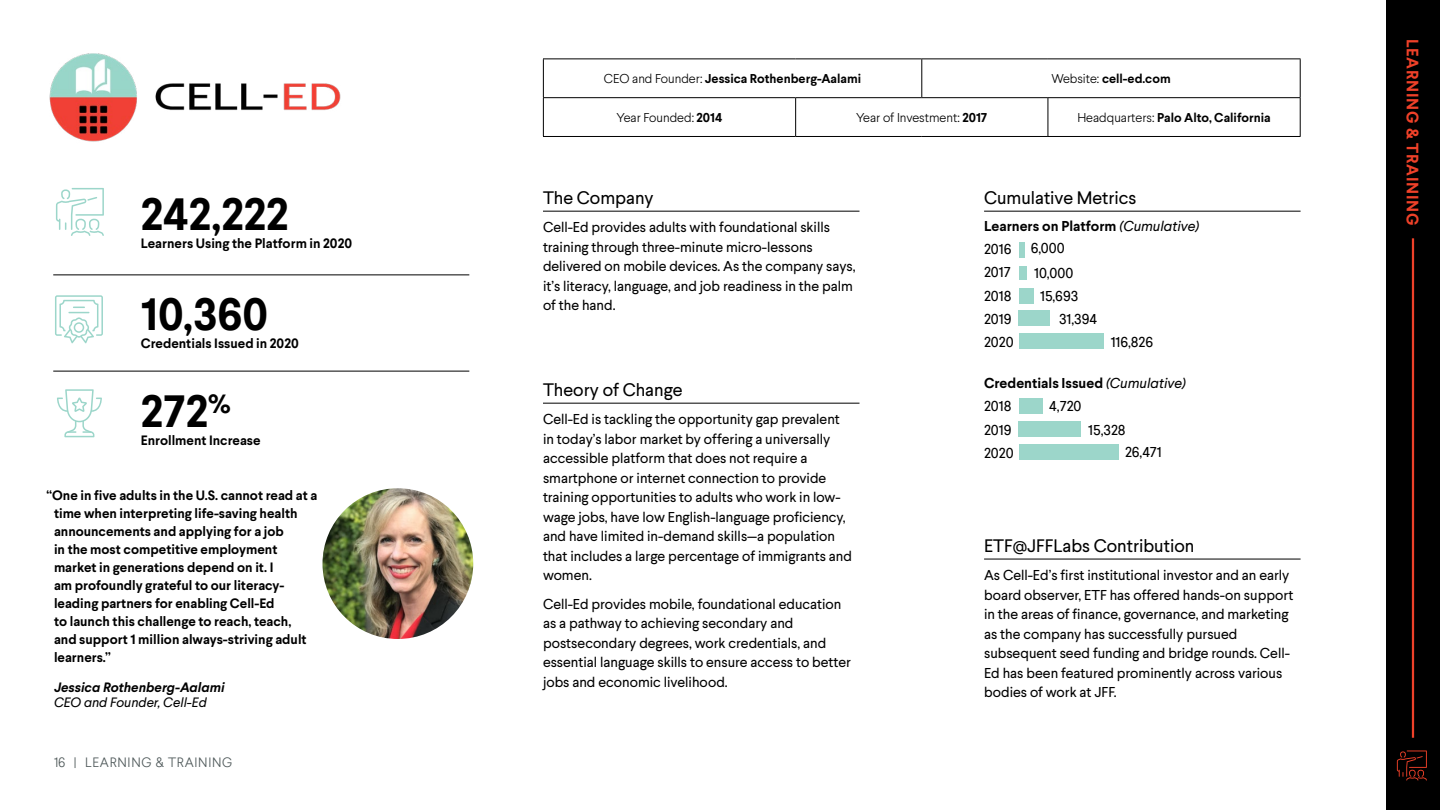
<style>
.page{position:relative;width:1440px;height:810px;background:#fff}
.page>*{position:absolute;margin:0;border:0;box-sizing:border-box;transform-origin:0 0}
.t1{font:700 45px/97.1px "Larsseit";color:#000}
.t2{font:18px "Larsseit";color:#000}
.t3{font:700 16.5px "Larsseit";letter-spacing:.045em;color:#ef4129}
.t4{font:14.25px/19.5px "Larsseit";color:#000}
.t5{font:700 14.25px/23.2px "Larsseit";color:#000}
.t6{font:700 13.5px/18px "Larsseit";color:#000}
.t7{font:italic 700 13.5px "Larsseit";color:#000}
.t8{font:italic 13.5px "Larsseit";color:#000}
.t9{font:300 13.5px "Larsseit";letter-spacing:.05em;color:#4d5758}
.t10{font:700 12.75px "Larsseit";color:#000}
.t11{font:300 12.75px "Larsseit";color:#000}
.s1{font-weight:300}
.s2{font-weight:700}
.s3{font-style:italic}
.s4{font-weight:400;font-style:italic}
.s5{font-weight:400}
</style>
<div class="page">
<hr style="left:543px;top:211px;width:317px;height:1px;background:#000">
<hr style="left:543px;top:403px;width:317px;height:1px;background:#000">
<hr style="left:984px;top:211px;width:317px;height:1px;background:#000">
<hr style="left:53px;top:274px;width:416px;height:1px;background:#000">
<hr style="left:53px;top:371px;width:416px;height:1px;background:#000">
<img style="left:322px;top:488px;width:151px;height:151px;border-radius:75px">
<hr style="left:984px;top:559px;width:317px;height:1px;background:#000">
<div style="left:1019px;top:242px;width:6px;height:16px;background:#9cd6ca"></div>
<div style="left:1019px;top:266px;width:8px;height:14px;background:#9cd6ca"></div>
<div style="left:1019px;top:288px;width:14px;height:15px;background:#9cd6ca"></div>
<div style="left:1019px;top:311px;width:31px;height:15px;background:#9cd6ca"></div>
<div style="left:1019px;top:333px;width:85px;height:16px;background:#9cd6ca"></div>
<div style="left:1019px;top:399px;width:23px;height:15px;background:#9cd6ca"></div>
<div style="left:1019px;top:421px;width:62px;height:16px;background:#9cd6ca"></div>
<div style="left:1019px;top:444px;width:100px;height:15px;background:#9cd6ca"></div>
<svg style="left:56px;top:188px;width:48px;height:48px"></svg>
<svg style="left:55px;top:295px;width:48px;height:48px"></svg>
<svg style="left:57px;top:389px;width:45px;height:48px"></svg>
<div style="left:1386px;top:0;width:54px;height:810px;background:#000"></div>
<hr style="left:543px;top:58px;width:253px;height:1px;background:#000">
<hr style="left:543px;top:59px;width:1px;height:38px;background:#000">
<hr style="left:796px;top:58px;width:126px;height:1px;background:#000">
<hr style="left:922px;top:58px;width:126px;height:1px;background:#000">
<hr style="left:921px;top:59px;width:1px;height:38px;background:#000">
<hr style="left:1048px;top:58px;width:253px;height:1px;background:#000">
<hr style="left:1300px;top:59px;width:1px;height:38px;background:#000">
<hr style="left:543px;top:97px;width:253px;height:1px;background:#000">
<hr style="left:543px;top:98px;width:1px;height:38px;background:#000">
<hr style="left:796px;top:97px;width:126px;height:1px;background:#000">
<hr style="left:795px;top:98px;width:1px;height:38px;background:#000">
<hr style="left:922px;top:97px;width:126px;height:1px;background:#000">
<hr style="left:1048px;top:97px;width:253px;height:1px;background:#000">
<hr style="left:1048px;top:98px;width:1px;height:38px;background:#000">
<hr style="left:1300px;top:98px;width:1px;height:38px;background:#000">
<hr style="left:543px;top:136px;width:253px;height:1px;background:#000">
<hr style="left:796px;top:136px;width:126px;height:1px;background:#000">
<hr style="left:922px;top:136px;width:126px;height:1px;background:#000">
<hr style="left:1048px;top:136px;width:253px;height:1px;background:#000">
<img style="left:49px;top:53px;width:292px;height:89px">
<hr style="left:1412px;top:238px;width:2px;height:500px;background:#ef4129">
<svg style="left:1397px;top:751px;width:30px;height:30px"></svg>
<h1 class="t1" style="left:141px;top:165px;width:149px">242,222</h1>
<p class="t6" style="left:141px;top:234px;width:213px">Learners Using the Platform in 2020</p>
<h1 class="t1" style="left:141px;top:265px;width:129px">10,360<br>272<sup>%</sup></h1>
<p class="t6" style="left:141px;top:334px;width:159px">Credentials Issued in 2020</p>
<p class="t6" style="left:141px;top:431px;width:121px">Enrollment Increase</p>
<p class="t6" style="left:54px;top:486px;width:265px;text-indent:-8px">“One in five adults in the U.S. cannot read at a time when interpreting life-saving health announcements and applying for a job<br>in the most competitive employment market in generations depend on it. I<br>am profoundly grateful to our literacy&shy;leading partners for enabling Cell-Ed<br>to launch this challenge to reach, teach,<br>and support 1 million always-striving adult learners.”</p>
<p class="t7" style="left:54px;top:678px;width:172px">Jessica Rothenberg-Aalami</p>
<p class="t8" style="left:54px;top:694px;width:154px">CEO and Founder, Cell-Ed</p>
<p class="t9" style="left:54px;top:754px;width:180px">16 | LEARNING &amp; TRAINING</p>
<p class="t10" style="left:604px;top:70px;width:259px"><span class="s1">CEO and Founder:</span> Jessica Rothenberg-Aalami</p>
<p class="t10" style="left:1051px;top:70px;width:121px"><span class="s1">Website:</span> cell-ed.com</p>
<p class="t11" style="left:617px;top:109px;width:107px">Year Founded: <span class="s2">2014</span></p>
<p class="t11" style="left:856px;top:109px;width:133px">Year of Investment: <span class="s2">2017</span></p>
<p class="t10" style="left:1077px;top:109px;width:195px"><span class="s1">Headquarters:</span> Palo Alto, California</p>
<p class="t2" style="left:543px;top:186px;width:112px">The Company</p>
<p class="t4" style="left:543px;top:217px;width:314px">Cell-Ed provides adults with foundational skills training through three-minute micro-lessons delivered on mobile devices. As the company says, it’s literacy, language, and job readiness in the palm of the hand.</p>
<p class="t2" style="left:543px;top:378px;width:141px">Theory of Change</p>
<p class="t4" style="left:543px;top:409px;width:310px">Cell-Ed is tackling the opportunity gap prevalent in today’s labor market by offering a universally accessible platform that does not require a smartphone or internet connection to provide training opportunities to adults who work in low&shy;wage jobs, have low English-language proficiency, and have limited in-demand skills—a population that includes a large percentage of immigrants and women.</p>
<p class="t4" style="left:543px;top:594px;width:310px">Cell-Ed provides mobile, foundational education as a pathway to achieving secondary and postsecondary degrees, work credentials, and essential language skills to ensure access to better jobs and economic livelihood.</p>
<p class="t2" style="left:984px;top:186px;width:154px">Cumulative Metrics</p>
<p class="t4" style="left:984px;top:214px;width:217px;line-height:23.2px"><span class="s2">Learners on Platform</span> <span class="s3">(Cumulative)<br></span>2016<br>2017<br>2018<br>2019<br>2020</p>
<p class="t4" style="left:1031px;top:239px;width:36px">6,000</p>
<p class="t4" style="left:1034px;top:263px;width:40px">10,000</p>
<p class="t4" style="left:1040px;top:286px;width:40px">15,693</p>
<p class="t4" style="left:1059px;top:309px;width:40px">31,394</p>
<p class="t4" style="left:1111px;top:332px;width:44px">116,826</p>
<p class="t5" style="left:984px;top:371px;width:203px">Credentials Issued <span class="s4">(Cumulative)<br></span><span class="s5">2018<br>2019<br>2020</span></p>
<p class="t4" style="left:1049px;top:396px;width:34px">4,720</p>
<p class="t4" style="left:1125px;top:418px;width:38px;line-height:22.5px;text-indent:-37px">15,328<br>26,471</p>
<p class="t2" style="left:984px;top:534px;width:212px">ETF@JFFLabs Contribution</p>
<p class="t4" style="left:984px;top:565px;width:311px">As Cell-Ed’s first institutional investor and an early board observer, ETF has offered hands-on support in the areas of finance, governance, and marketing as the company has successfully pursued subsequent seed funding and bridge rounds. Cell-Ed has been featured prominently across various bodies of work at JFF.</p>
<p class="t3" style="left:1424px;top:39px;width:188px;rotate:90deg">LEARNING &amp; TRAINING</p>
</div>
